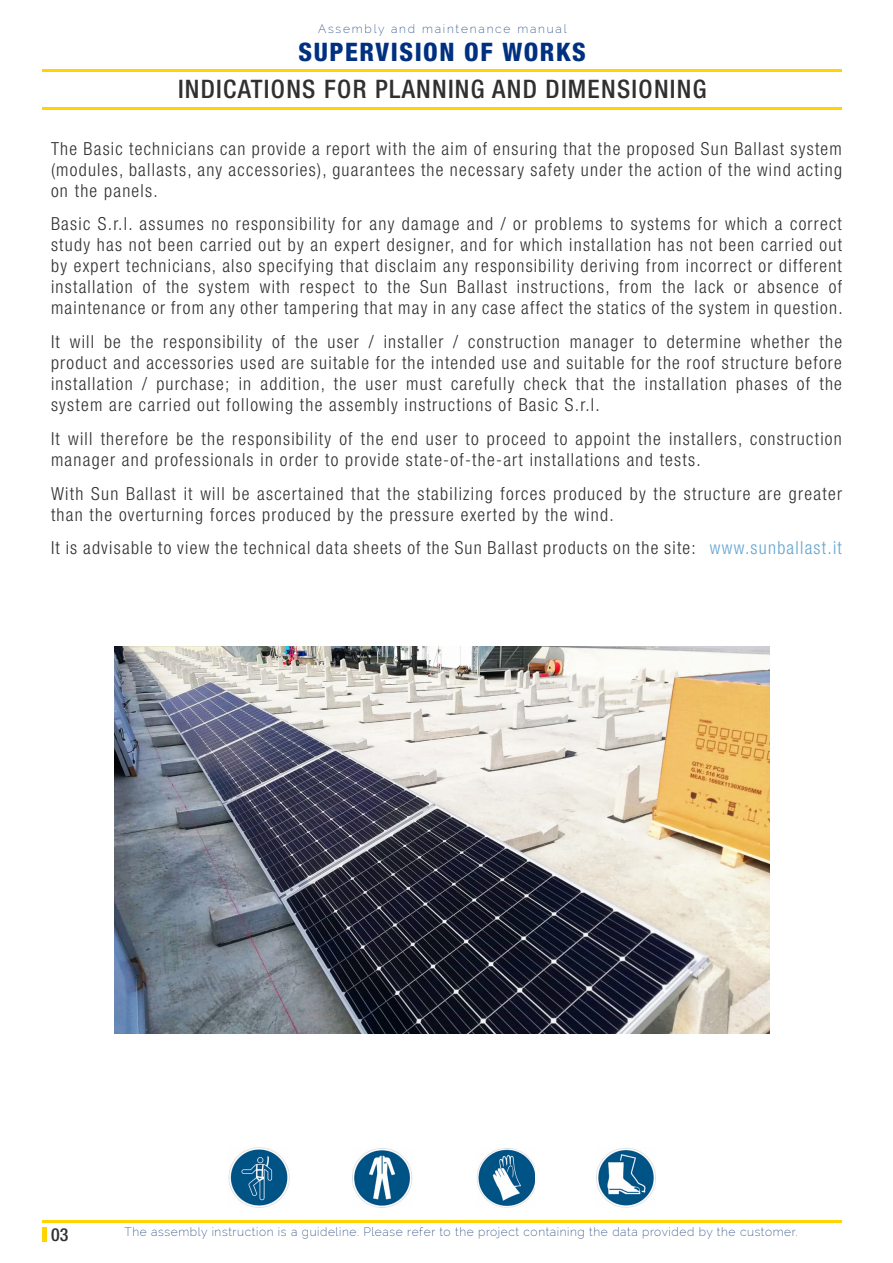
<style>
.page{position:relative;width:893px;height:1263px;background:#fff}
.page>*{position:absolute;margin:0;border:0;box-sizing:border-box;transform-origin:0 0}
.Page_number{font:500 condensed 25.5px "Helvetica Neue LT Pro";letter-spacing:.05em;color:#303030}
.t1{font:800 condensed 25.5px "Helvetica Neue LT Pro";letter-spacing:.06em;color:#003080}
.Page_number-2{font:300 condensed 18px/21px "Helvetica Neue LT Pro";letter-spacing:.07em;color:#303030;text-align:justify}
.t2{font:500 condensed 18px "Helvetica Neue LT Pro";color:#303030}
.t3{font:200 12px "Raleway";letter-spacing:.05em;color:#1c417b}
.t4{font:200 12px "Raleway";letter-spacing:.15em;color:#1c417b}
.s1{color:#61a4d3}
</style>
<div class="page">
<hr style="left:43px;top:69px;width:799px;height:3px;background:#ffd400">
<hr style="left:43px;top:1227px;width:4px;height:14px;background:#ffd400">
<hr style="left:43px;top:1220px;width:799px;height:2px;background:#ffd400">
<hr style="left:43px;top:107px;width:799px;height:2px;background:#ffd400">
<img style="left:477px;top:1148px;width:58px;height:59px">
<img style="left:352px;top:1148px;width:60px;height:59px">
<img style="left:596px;top:1148px;width:60px;height:60px">
<img style="left:228px;top:1147px;width:62px;height:61px">
<img style="left:115px;top:646px;width:655px;height:387px">
<p class="t4" style="left:318px;top:22px;width:250px">Assembly and maintenance manual</p>
<h1 class="t1" style="left:298px;top:36px;width:289px">SUPERVISION OF WORKS</h1>
<p class="Page_number" style="left:178px;top:74px;width:530px">INDICATIONS FOR PLANNING AND DIMENSIONING</p>
<p class="Page_number-2" style="left:51px;top:138px;width:792px">The Basic technicians can provide a report with the aim of ensuring that the proposed Sun Ballast system (modules, ballasts, any accessories), guarantees the necessary safety under the action of the wind acting on the panels.</p>
<p class="Page_number-2" style="left:51px;top:213px;width:793px">Basic S.r.l. assumes no responsibility for any damage and / or problems to systems for which a correct study has not been carried out by an expert designer, and for which installation has not been carried out by expert technicians, also specifying that disclaim any responsibility deriving from incorrect or different installation of the system with respect to the Sun Ballast instructions, from the lack or absence of maintenance or from any other tampering that may in any case affect the statics of the system in question.</p>
<p class="Page_number-2" style="left:51px;top:331px;width:792px">It will be the responsibility of the user / installer / construction manager to determine whether the product and accessories used are suitable for the intended use and suitable for the roof structure before installation / purchase; in addition, the user must carefully check that the installation phases of the system are carried out following the assembly instructions of Basic S.r.l.</p>
<p class="Page_number-2" style="left:51px;top:428px;width:792px">It will therefore be the responsibility of the end user to proceed to appoint the installers, construction manager and professionals in order to provide state-of-the-art installations and tests.</p>
<p class="Page_number-2" style="left:51px;top:483px;width:792px">With Sun Ballast it will be ascertained that the stabilizing forces produced by the structure are greater than the overturning forces produced by the pressure exerted by the wind.</p>
<p class="Page_number-2" style="left:51px;top:537px;width:792px">It is advisable to view the technical data sheets of the Sun Ballast products on the site: <span class="s1">www.sunballast.it</span></p>
<p class="t2" style="left:51px;top:1223px;width:19px">03</p>
<p class="t3" style="left:125px;top:1225px;width:675px">The assembly instruction is a guideline. Please refer to the project containing the data provided by the customer.</p>
</div>
